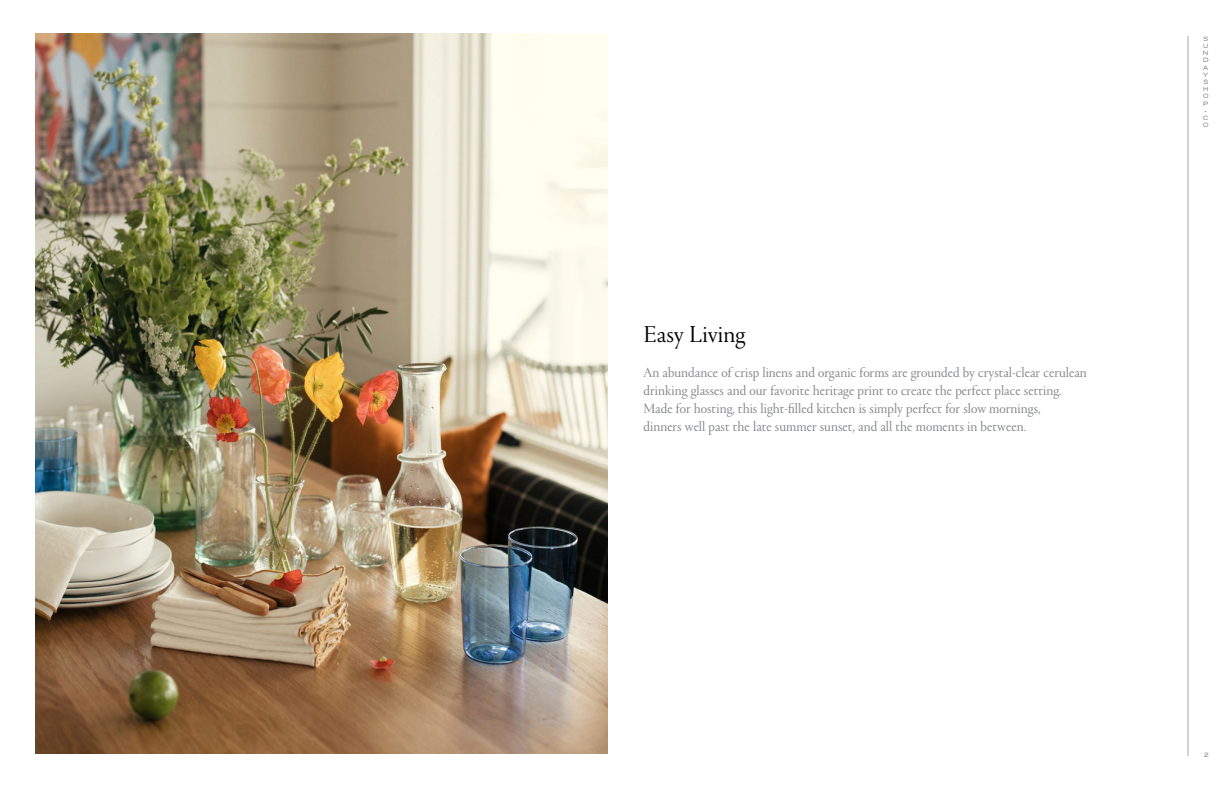
<style>
.page{position:relative;width:1224px;height:792px;background:#fff}
.page>*{position:absolute;margin:0;border:0;box-sizing:border-box;transform-origin:0 0}
.t1{font:300 24px "Portrait";color:#000}
.t2{font:300 14px/18px "Portrait";color:#808285}
.t3{font:6px/7.2px "Trio Grotesk";color:#808285;text-align:center}
</style>
<div class="page">
<hr style="left:1188px;top:36px;width:1px;height:720px;background:#a7a9ac">
<img style="left:36px;top:34px;width:572px;height:720px">
<h1 class="t1" style="left:644px;top:318px;width:104px">Easy Living</h1>
<p class="t2" style="left:644px;top:363px;width:445px">An abundance of crisp linens and organic forms are grounded by crystal-clear cerulean drinking glasses and our favorite heritage print to create the perfect place setting.<br>Made for hosting, this light-filled kitchen is simply perfect for slow mornings,<br>dinners well past the late summer sunset, and all the moments in between.</p>
<p class="t3" style="left:1203px;top:35px;width:8px">S<br>U<br>N<br>D<br>A<br>Y<br>S<br>H<br>O<br>P •<br>C<br>O</p>
<p class="t3" style="left:1204px;top:751px;width:7px">2</p>
</div>
